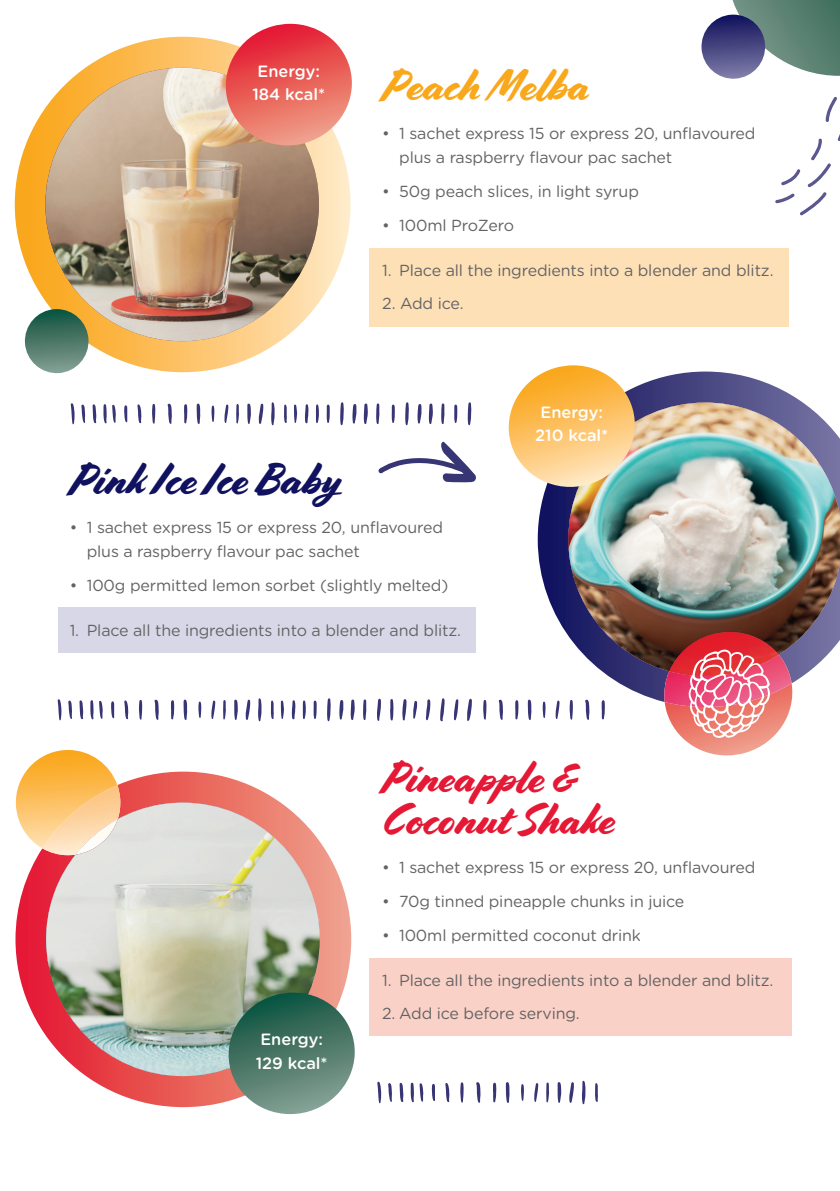
<style>
.page{position:relative;width:840px;height:1191px;background:#fff}
.page>*{position:absolute;margin:0;border:0;box-sizing:border-box;transform-origin:0 0}
.t1{font:44px/42px "Cortado";color:#e51836}
.t2{font:44px "Cortado";letter-spacing:-.005em;color:#11125f}
.t3{font:44px "Cortado";letter-spacing:-.01em;color:#f9a71b}
.t4{font:500 16.4px/23.4px "Gotham Rounded";color:#fff;text-align:center}
.t5{font:16px/24px "Gotham Rounded";letter-spacing:-.01em;color:#636366}
</style>
<div class="page">
<div style="left:369px;top:248px;width:418px;height:79px;background:#fee0b6"></div>
<svg style="left:363px;top:403px;width:5px;height:21px"></svg>
<svg style="left:428px;top:403px;width:5px;height:21px"></svg>
<svg style="left:340px;top:402px;width:4px;height:23px"></svg>
<svg style="left:405px;top:402px;width:4px;height:23px"></svg>
<svg style="left:467px;top:402px;width:4px;height:23px"></svg>
<svg style="left:271px;top:402px;width:4px;height:23px"></svg>
<svg style="left:137px;top:404px;width:4px;height:19px"></svg>
<svg style="left:196px;top:403px;width:4px;height:21px"></svg>
<svg style="left:352px;top:404px;width:4px;height:19px"></svg>
<svg style="left:417px;top:404px;width:4px;height:19px"></svg>
<svg style="left:247px;top:403px;width:4px;height:21px"></svg>
<svg style="left:167px;top:403px;width:5px;height:21px"></svg>
<svg style="left:258px;top:403px;width:5px;height:21px"></svg>
<svg style="left:376px;top:403px;width:3px;height:21px"></svg>
<svg style="left:441px;top:403px;width:3px;height:21px"></svg>
<svg style="left:70px;top:403px;width:5px;height:21px"></svg>
<svg style="left:184px;top:404px;width:3px;height:19px"></svg>
<svg style="left:305px;top:404px;width:3px;height:19px"></svg>
<svg style="left:93px;top:404px;width:3px;height:19px"></svg>
<svg style="left:152px;top:404px;width:3px;height:20px"></svg>
<svg style="left:326px;top:404px;width:4px;height:19px"></svg>
<svg style="left:391px;top:404px;width:4px;height:19px"></svg>
<svg style="left:454px;top:404px;width:3px;height:19px"></svg>
<svg style="left:316px;top:404px;width:3px;height:19px"></svg>
<svg style="left:81px;top:404px;width:4px;height:19px"></svg>
<svg style="left:103px;top:404px;width:13px;height:19px"></svg>
<svg style="left:294px;top:404px;width:3px;height:19px"></svg>
<svg style="left:124px;top:405px;width:3px;height:17px"></svg>
<svg style="left:236px;top:404px;width:3px;height:20px"></svg>
<svg style="left:224px;top:404px;width:4px;height:19px"></svg>
<svg style="left:284px;top:404px;width:3px;height:19px"></svg>
<svg style="left:211px;top:405px;width:3px;height:17px"></svg>
<div style="left:58px;top:607px;width:417px;height:45px;background:#d8d7e7"></div>
<div style="left:15px;top:37px;width:335px;height:335px;background:linear-gradient(to right,#faa10f,#fee6c3);border-radius:168px"></div>
<img style="left:45px;top:68px;width:274px;height:273px;border-radius:137px">
<svg style="left:537px;top:371px;width:266px;height:331px"></svg>
<img style="left:568px;top:402px;width:271px;height:274px">
<img style="left:568px;top:539px;width:269px;height:132px">
<svg style="left:24px;top:309px;width:65px;height:65px"></svg>
<svg style="left:701px;top:0;width:138px;height:79px"></svg>
<svg style="left:218px;top:24px;width:134px;height:129px;background:#e98278"></svg>
<svg style="left:508px;top:365px;width:133px;height:129px"></svg>
<svg style="left:378px;top:441px;width:98px;height:41px"></svg>
<img style="left:668px;top:632px;width:110px;height:17px">
<svg style="left:664px;top:649px;width:131px;height:106px"></svg>
<svg style="left:775px;top:97px;width:64px;height:119px"></svg>
<div style="left:369px;top:958px;width:421px;height:78px;background:#fad1c6"></div>
<svg style="left:582px;top:1080px;width:3px;height:24px"></svg>
<svg style="left:445px;top:1083px;width:4px;height:19px"></svg>
<svg style="left:505px;top:1082px;width:4px;height:20px"></svg>
<svg style="left:557px;top:1082px;width:4px;height:20px"></svg>
<svg style="left:476px;top:1082px;width:4px;height:20px"></svg>
<svg style="left:569px;top:1082px;width:4px;height:20px"></svg>
<svg style="left:377px;top:1081px;width:4px;height:22px"></svg>
<svg style="left:493px;top:1082px;width:3px;height:20px"></svg>
<svg style="left:399px;top:1083px;width:4px;height:19px"></svg>
<svg style="left:460px;top:1082px;width:3px;height:20px"></svg>
<svg style="left:388px;top:1083px;width:4px;height:18px"></svg>
<svg style="left:410px;top:1082px;width:13px;height:20px"></svg>
<svg style="left:431px;top:1083px;width:4px;height:18px"></svg>
<svg style="left:546px;top:1082px;width:3px;height:20px"></svg>
<svg style="left:534px;top:1083px;width:4px;height:18px"></svg>
<svg style="left:595px;top:1083px;width:2px;height:19px"></svg>
<svg style="left:521px;top:1084px;width:2px;height:16px"></svg>
<svg style="left:15px;top:771px;width:336px;height:336px"></svg>
<svg style="left:46px;top:802px;width:273px;height:274px;background:#c5cbbc"></svg>
<img style="left:121px;top:802px;width:61px;height:52px">
<svg style="left:15px;top:750px;width:102px;height:98px"></svg>
<img style="left:42px;top:785px;width:79px;height:70px">
<img style="left:75px;top:819px;width:43px;height:35px">
<svg style="left:221px;top:992px;width:134px;height:122px;background:#6f8d7e"></svg>
<svg style="left:467px;top:698px;width:4px;height:23px"></svg>
<svg style="left:440px;top:698px;width:4px;height:23px"></svg>
<svg style="left:350px;top:699px;width:5px;height:21px"></svg>
<svg style="left:327px;top:698px;width:4px;height:23px"></svg>
<svg style="left:402px;top:699px;width:4px;height:21px"></svg>
<svg style="left:258px;top:698px;width:4px;height:23px"></svg>
<svg style="left:124px;top:700px;width:4px;height:19px"></svg>
<svg style="left:183px;top:699px;width:4px;height:21px"></svg>
<svg style="left:527px;top:699px;width:4px;height:21px"></svg>
<svg style="left:377px;top:698px;width:4px;height:23px"></svg>
<svg style="left:339px;top:700px;width:4px;height:19px"></svg>
<svg style="left:234px;top:699px;width:4px;height:21px"></svg>
<svg style="left:390px;top:699px;width:3px;height:21px"></svg>
<svg style="left:454px;top:699px;width:4px;height:21px"></svg>
<svg style="left:154px;top:699px;width:5px;height:21px"></svg>
<svg style="left:498px;top:699px;width:5px;height:21px"></svg>
<svg style="left:584px;top:699px;width:5px;height:21px"></svg>
<svg style="left:245px;top:699px;width:5px;height:21px"></svg>
<svg style="left:426px;top:699px;width:4px;height:21px"></svg>
<svg style="left:363px;top:699px;width:3px;height:21px"></svg>
<svg style="left:57px;top:699px;width:4px;height:21px"></svg>
<svg style="left:171px;top:700px;width:3px;height:19px"></svg>
<svg style="left:515px;top:700px;width:3px;height:19px"></svg>
<svg style="left:601px;top:700px;width:3px;height:19px"></svg>
<svg style="left:291px;top:700px;width:4px;height:19px"></svg>
<svg style="left:79px;top:700px;width:4px;height:19px"></svg>
<svg style="left:90px;top:700px;width:3px;height:19px"></svg>
<svg style="left:139px;top:700px;width:3px;height:19px"></svg>
<svg style="left:483px;top:700px;width:3px;height:19px"></svg>
<svg style="left:569px;top:700px;width:3px;height:19px"></svg>
<svg style="left:313px;top:700px;width:3px;height:19px"></svg>
<svg style="left:302px;top:700px;width:4px;height:19px"></svg>
<svg style="left:68px;top:700px;width:4px;height:19px"></svg>
<svg style="left:413px;top:701px;width:4px;height:17px"></svg>
<svg style="left:99px;top:700px;width:4px;height:19px"></svg>
<svg style="left:280px;top:700px;width:4px;height:19px"></svg>
<svg style="left:111px;top:701px;width:3px;height:17px"></svg>
<svg style="left:223px;top:700px;width:3px;height:19px"></svg>
<svg style="left:211px;top:700px;width:4px;height:19px"></svg>
<svg style="left:555px;top:700px;width:4px;height:19px"></svg>
<svg style="left:271px;top:700px;width:3px;height:19px"></svg>
<svg style="left:198px;top:701px;width:3px;height:17px"></svg>
<svg style="left:542px;top:701px;width:3px;height:17px"></svg>
<p class="t4" style="left:252px;top:58px;width:74px">Energy:<br>184 kcal*</p>
<h1 class="t3" style="left:382px;top:60px;width:208px">Peach Melba</h1>
<p class="t5" style="left:399px;top:121px;width:357px;text-indent:-17px">• 1 sachet express 15 or express 20, unflavoured plus a raspberry flavour pac sachet</p>
<p class="t5" style="left:382px;top:178px;width:258px">• 50g peach slices, in light syrup</p>
<p class="t5" style="left:382px;top:212px;width:133px">• 100ml ProZero</p>
<p class="t5" style="left:382px;top:257px;width:392px">1. Place all the ingredients into a blender and blitz.</p>
<p class="t5" style="left:382px;top:291px;width:83px">2. Add ice.</p>
<h1 class="t2" style="left:70px;top:454px;width:273px">Pink Ice Ice Baby</h1>
<p class="t4" style="left:535px;top:400px;width:75px">Energy:<br>210 kcal*</p>
<p class="t5" style="left:87px;top:515px;width:357px;text-indent:-17px">• 1 sachet express 15 or express 20, unflavoured plus a raspberry flavour pac sachet</p>
<p class="t5" style="left:70px;top:572px;width:380px">• 100g permitted lemon sorbet (slightly melted)</p>
<p class="t5" style="left:70px;top:617px;width:392px">1. Place all the ingredients into a blender and blitz.</p>
<p class="t4" style="left:255px;top:1027px;width:73px;text-align:left">Energy:<br>129 kcal*</p>
<h1 class="t1" style="left:382px;top:757px;width:235px">Pineapple &amp;<br>Coconut Shake</h1>
<p class="t5" style="left:382px;top:854px;width:374px">• 1 sachet express 15 or express 20, unflavoured</p>
<p class="t5" style="left:382px;top:888px;width:303px">• 70g tinned pineapple chunks in juice</p>
<p class="t5" style="left:382px;top:922px;width:260px">• 100ml permitted coconut drink</p>
<p class="t5" style="left:382px;top:967px;width:392px">1. Place all the ingredients into a blender and blitz.</p>
<p class="t5" style="left:382px;top:1000px;width:199px">2. Add ice before serving.</p>
</div>
